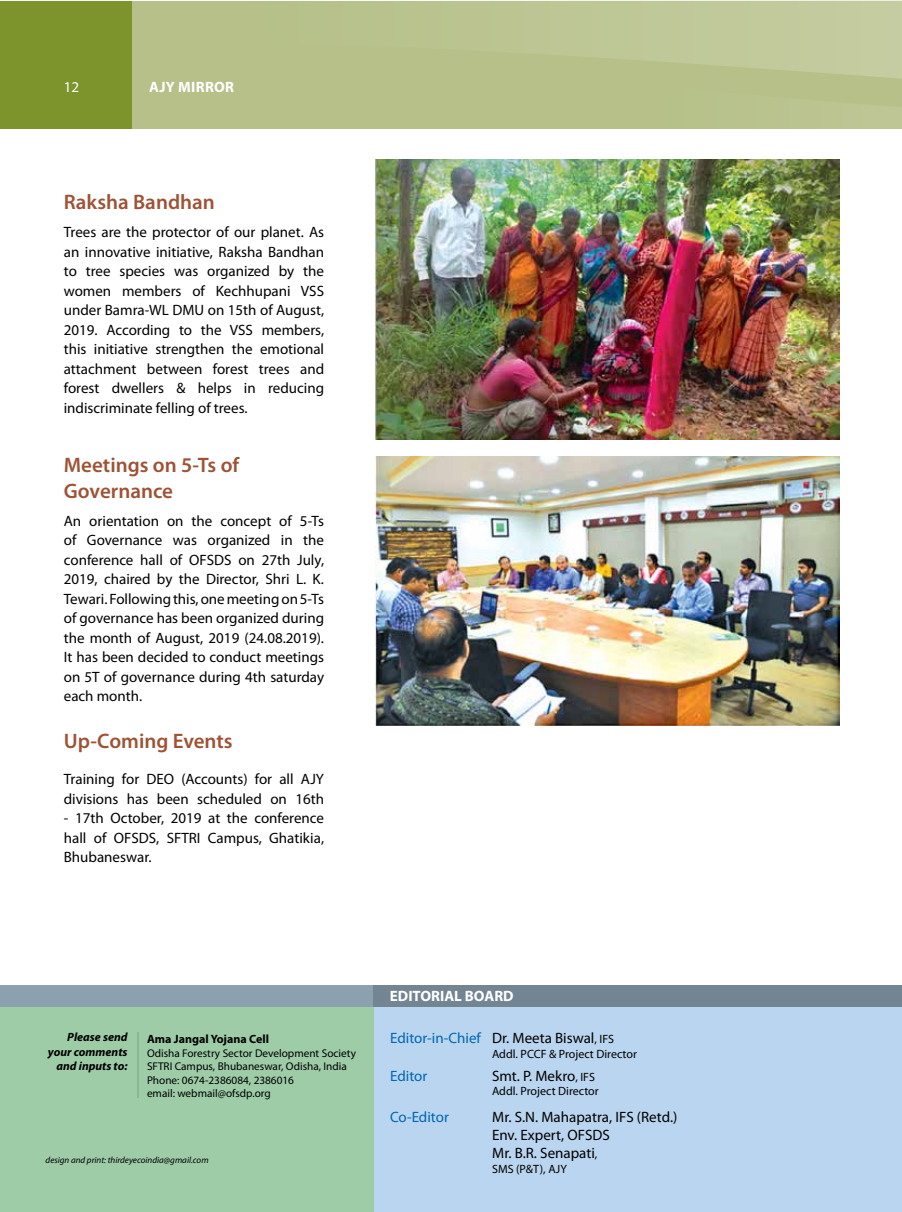
<style>
.page{position:relative;width:902px;height:1212px;background:#fff}
.page>*{position:absolute;margin:0;border:0;box-sizing:border-box;transform-origin:0 0}
.t1{font:600 21px/25.2px "Myriad Pro";color:#9e5335}
.t2{font:15px/19.5px "Myriad Pro";color:#000;text-align:justify}
.t3{font:15px "Myriad Pro";color:#0066b3}
.t4{font:700 15px "Myriad Pro";color:#fff}
.t5{font:15px "Myriad Pro";color:#fff}
.t6{font:12px "Myriad Pro";color:#000}
.t7{font:italic 700 12px/14.4px "Myriad Pro";color:#000;text-align:right}
.t8{font:700 12px "Myriad Pro";color:#000}
.t9{font:11.25px/13.5px "Myriad Pro";color:#000}
.t10{font:italic 9px "Myriad Pro";color:#000}
.s1{color:#000}
.s2{font-size:12px;color:#000}
.s3{font-size:12px}
</style>
<div class="page">
<svg style="left:132px;top:0;width:769px;height:89px"></svg>
<div style="left:1px;top:1px;width:131px;height:127px;background:#7d942c"></div>
<svg style="left:134px;top:2px;width:767px;height:127px;fill:#b6c088"></svg>
<div style="left:2px;top:1007px;width:899px;height:205px;background:#bad5ef"></div>
<div style="left:0;top:1007px;width:374px;height:205px;background:#9dcca7"></div>
<hr style="left:137px;top:1032px;width:1px;height:66px;background:#8cb696">
<div style="left:0;top:985px;width:901px;height:22px;background:#8ca1ae"></div>
<div style="left:374px;top:985px;width:527px;height:22px;background:#738492"></div>
<img style="left:375px;top:159px;width:464px;height:280px">
<img style="left:375px;top:456px;width:464px;height:269px">
<p class="t5" style="left:64px;top:78px;width:17px">12</p>
<p class="t4" style="left:149px;top:79px;width:52px">AJY Mirror</p>
<h1 class="t1" style="left:64px;top:189px;width:153px">Raksha Bandhan</h1>
<p class="t2" style="left:64px;top:222px;width:262px">Trees are the protector of our planet. As an innovative initiative, Raksha Bandhan to tree species was organized by the women members of Kechhupani VSS under Bamra-WL DMU on 15th of August, 2019. According to the VSS members, this initiative strengthen the emotional attachment between forest trees and forest dwellers &amp; helps in reducing indiscriminate felling of trees.</p>
<h1 class="t1" style="left:64px;top:452px;width:177px">Meetings on 5-Ts of<br>Governance</h1>
<p class="t2" style="left:64px;top:510px;width:262px">An orientation on the concept of 5-Ts of Governance was organized in the conference hall of OFSDS on 27th July, 2019, chaired by the Director, Shri L. K.<br>Tewari. Following this, one meeting on 5-Ts of governance has been organized during the month of August, 2019 (24.08.2019).<br>It has been decided to conduct meetings on 5T of governance during 4th saturday each month.</p>
<h1 class="t1" style="left:64px;top:727px;width:170px">Up-Coming Events</h1>
<p class="t2" style="left:64px;top:769px;width:262px">Training for DEO (Accounts) for all AJY divisions has been scheduled on 16th</p>
<p class="t2" style="left:64px;top:808px;width:262px">- 17th October, 2019 at the conference hall of OFSDS, SFTRI Campus, Ghatikia, Bhubaneswar.</p>
<p class="t4" style="left:390px;top:987px;width:125px">EDITORIAL BOARD</p>
<p class="t7" style="left:48px;top:1029px;width:81px">Please send your comments and inputs to:</p>
<p class="t3" style="left:390px;top:1029px;width:225px">Editor-in-Chief <span class="s1">Dr. Meeta Biswal</span><span class="s2">, IFS</span></p>
<p class="t8" style="left:147px;top:1032px;width:124px">Ama Jangal Yojana Cell</p>
<p class="t9" style="left:147px;top:1046px;width:210px">Odisha Forestry Sector Development Society SFTRI Campus, Bhubaneswar, Odisha, India Phone: 0674-2386084, 2386016<br>email: webmail@ofsdp.org</p>
<p class="t6" style="left:492px;top:1046px;width:146px">Addl. PCCF &amp; Project Director</p>
<p class="t3" style="left:390px;top:1066px;width:39px">Editor</p>
<p class="t2" style="left:492px;top:1065px;width:104px">Smt. P. Mekro<span class="s3">, IFS</span></p>
<p class="t6" style="left:492px;top:1083px;width:108px">Addl. Project Director</p>
<p class="t3" style="left:390px;top:1107px;width:60px">Co-Editor</p>
<p class="t2" style="left:492px;top:1107px;width:187px;line-height:18.3px;text-align:left">Mr. S.N. Mahapatra, IFS (Retd.)<br>Env. Expert, OFSDS<br>Mr. B.R. Senapati<span class="s3">,</span></p>
<p class="t6" style="left:492px;top:1161px;width:76px">SMS (P&amp;T), AJY</p>
<p class="t10" style="left:46px;top:1154px;width:164px">design and print: thirdeyecoindia@gmail.com</p>
</div>
